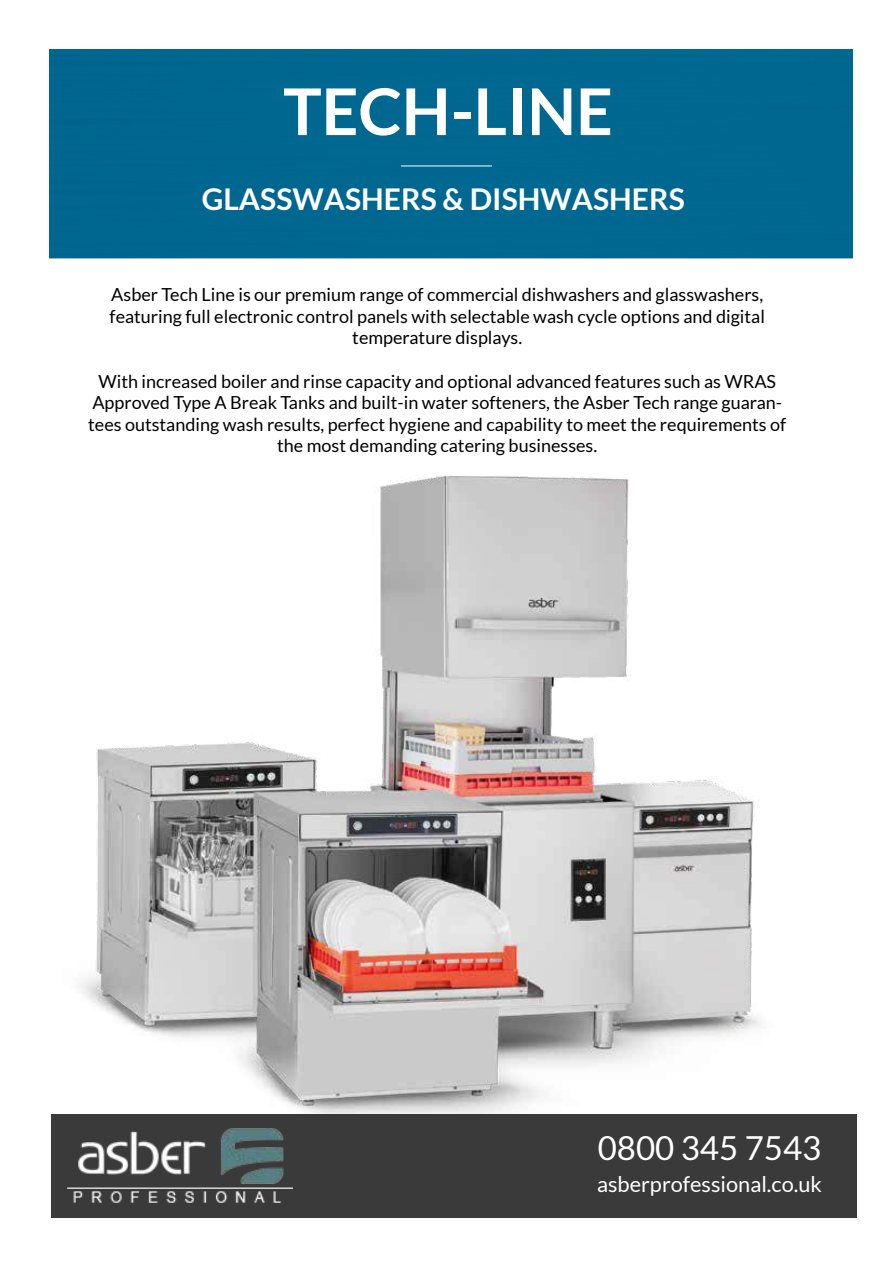
<style>
.page{position:relative;width:893px;height:1263px;background:#fff}
.page>*{position:absolute;margin:0;border:0;box-sizing:border-box;transform-origin:0 0}
.t1{font:700 64.5px "Lato";color:#fff}
.t2{font:33px "Lato";color:#fff}
.t3{font:700 30px "Lato";color:#fff}
.t4{font:21.75px "Lato";color:#fff}
.t5{font:18px/21.6px "Lato";color:#000;text-align:center}
</style>
<div class="page">
<img style="left:79px;top:476px;width:682px;height:638px">
<div style="left:49px;top:50px;width:804px;height:208px;background:#006791"></div>
<hr style="left:401px;top:166px;width:91px;height:1px;background:#fff">
<div style="left:51px;top:1114px;width:806px;height:103px;background:#3a3a3a"></div>
<img style="left:68px;top:1128px;width:224px;height:75px">
<p class="t1" style="left:283px;top:75px;width:331px">TECH-LINE</p>
<p class="t3" style="left:202px;top:182px;width:485px">GLASSWASHERS &amp; DISHWASHERS</p>
<p class="t5" style="left:110px;top:284px;width:657px">Asber Tech Line is our premium range of commercial dishwashers and glasswashers, featuring full electronic control panels with selectable wash cycle options and digital temperature displays.</p>
<p class="t5" style="left:88px;top:370px;width:700px">With increased boiler and rinse capacity and optional advanced features such as WRAS Approved Type A Break Tanks and built-in water softeners, the Asber Tech range guaran&shy;tees outstanding wash results, perfect hygiene and capability to meet the requirements of the most demanding catering businesses.</p>
<p class="t2" style="left:598px;top:1130px;width:225px">0800 345 7543</p>
<p class="t4" style="left:597px;top:1172px;width:226px">asberprofessional.co.uk</p>
</div>
